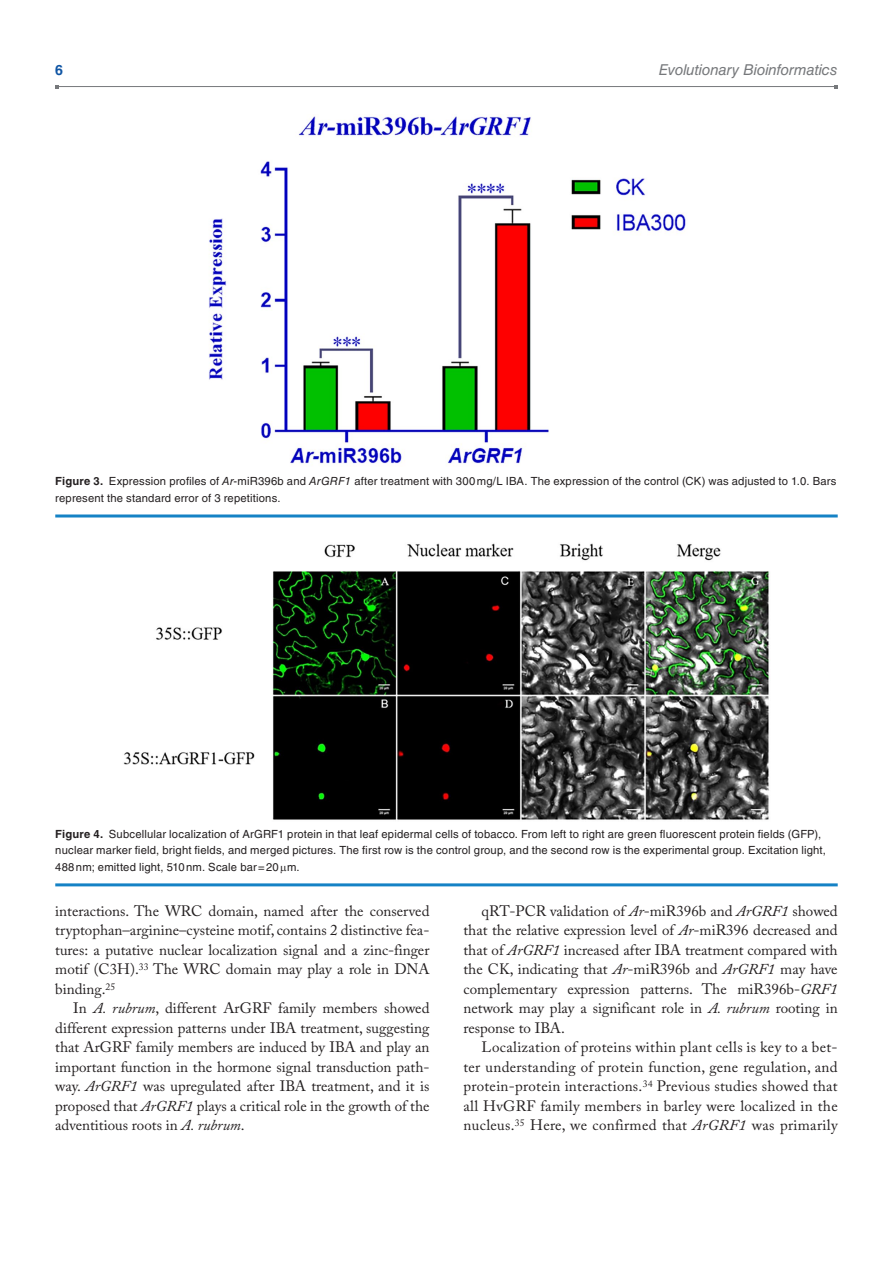
<style>
.page{position:relative;width:893px;height:1263px;background:#fff}
.page>*{position:absolute;margin:0;border:0;box-sizing:border-box;transform-origin:0 0}
.t1{font:15px/19.5px "Adobe Caslon Pro";color:#231f20;text-align:justify}
.t2{font:italic 15px "Helvetica LT Std";letter-spacing:-.005em;color:#76787b}
.t3{font:700 14.25px "Helvetica LT Std";color:#1055a4}
.t4{font:11.25px/16.5px "Helvetica LT Std";letter-spacing:.015em;color:#231f20}
.s1{font-weight:700}
.s2{font-style:italic}
</style>
<div class="page">
<hr style="left:57px;top:86px;width:779px;height:1px;background:#76787b">
<hr style="left:55px;top:514px;width:783px;height:3px;background:#1582c5">
<img style="left:209px;top:115px;width:477px;height:350px">
<hr style="left:55px;top:883px;width:783px;height:3px;background:#1582c5">
<img style="left:123px;top:543px;width:647px;height:277px">
<p class="t3" style="left:55px;top:61px;width:9px">6</p>
<p class="t2" style="left:659px;top:61px;width:180px">Evolutionary Bioinformatics</p>
<p class="t4" style="left:55px;top:473px;width:782px"><span class="s1">Figure 3.</span> Expression profiles of <span class="s2">Ar</span>-miR396b and <span class="s2">ArGRF1</span> after treatment with 300mg/L IBA. The expression of the control (CK) was adjusted to 1.0. Bars represent the standard error of 3 repetitions.</p>
<p class="t4" style="left:55px;top:825px;width:772px"><span class="s1">Figure 4.</span> Subcellular localization of ArGRF1 protein in that leaf epidermal cells of tobacco. From left to right are green fluorescent protein fields (GFP), nuclear marker field, bright fields, and merged pictures. The first row is the control group, and the second row is the experimental group. Excitation light,<br>488nm; emitted light, 510nm. Scale bar=20 m.</p>
<p class="t1" style="left:55px;top:901px;width:376px">interactions. The WRC domain, named after the conserved tryptophan–arginine–cysteine motif, contains 2 distinctive fea&shy;tures: a putative nuclear localization signal and a zinc-finger motif (C3H).<sup>33</sup> The WRC domain may play a role in DNA binding.<sup>25</sup></p>
<p class="t1" style="left:55px;top:998px;width:376px;text-indent:18px">In <span class="s2">A. rubrum</span>, different ArGRF family members showed different expression patterns under IBA treatment, suggesting that ArGRF family members are induced by IBA and play an important function in the hormone signal transduction path&shy;way. <span class="s2">ArGRF1</span> was upregulated after IBA treatment, and it is proposed that <span class="s2">ArGRF1</span> plays a critical role in the growth of the adventitious roots in <span class="s2">A. rubrum</span>.</p>
<p class="t1" style="left:463px;top:901px;width:376px;text-indent:18px">qRT-PCR validation of <span class="s2">Ar</span>-miR396b and <span class="s2">ArGRF1</span> showed that the relative expression level of <span class="s2">Ar</span>-miR396 decreased and that of <span class="s2">ArGRF1</span> increased after IBA treatment compared with the CK, indicating that <span class="s2">Ar</span>-miR396b and <span class="s2">ArGRF1</span> may have complementary expression patterns. The miR396b-<span class="s2">GRF1 </span>network may play a significant role in <span class="s2">A. rubrum</span> rooting in response to IBA.</p>
<p class="t1" style="left:463px;top:1037px;width:376px;text-indent:18px">Localization of proteins within plant cells is key to a bet&shy;ter understanding of protein function, gene regulation, and protein-protein interactions.<sup>34</sup> Previous studies showed that all HvGRF family members in barley were localized in the nucleus.<sup>35</sup> Here, we confirmed that <span class="s2">ArGRF1</span> was primarily</p>
</div>
